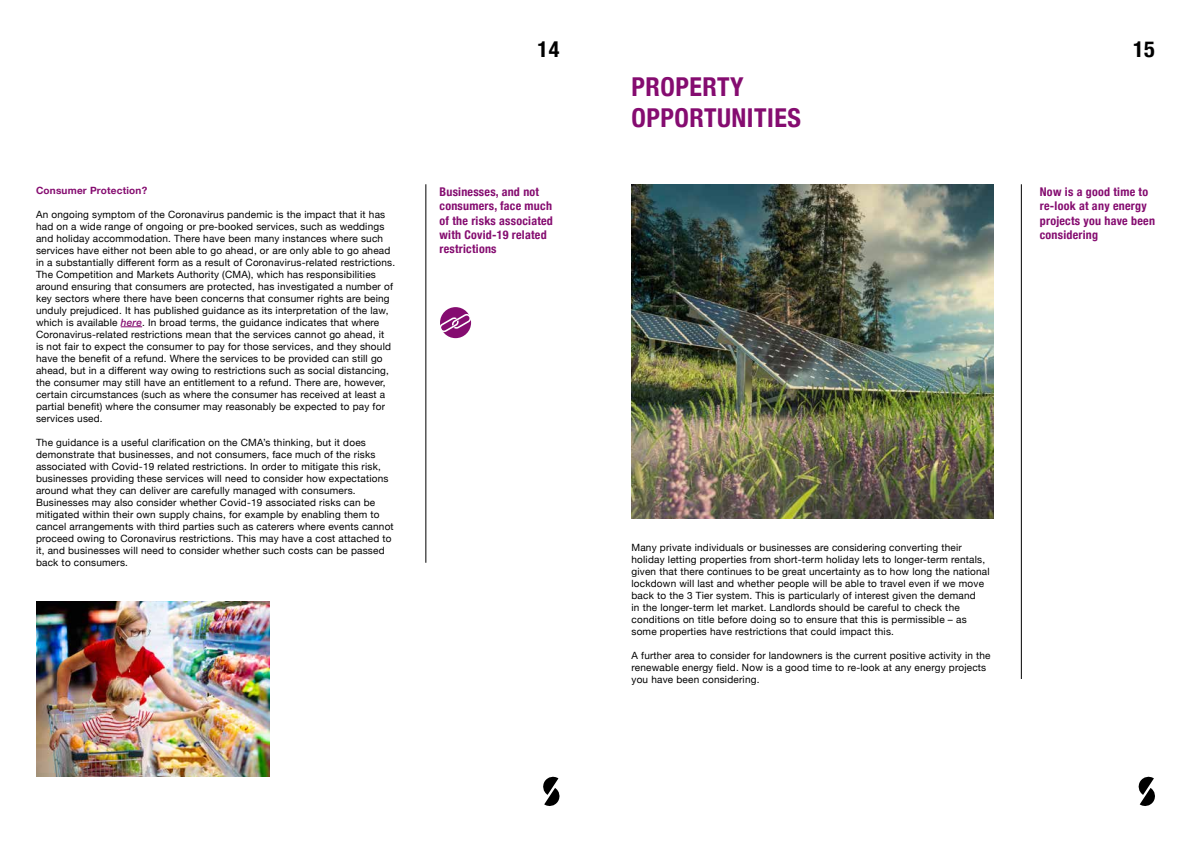
<style>
.page{position:relative;width:1191px;height:842px;background:#fff}
.page>*{position:absolute;margin:0;border:0;box-sizing:border-box;transform-origin:0 0}
.t1{font:700 condensed 26px/31.2px "Helvetica Neue";letter-spacing:.02em;color:#850c70}
.t2{font:700 condensed 22.3px "Helvetica Neue";color:#000}
.t3{font:700 condensed 12px/14.4px "Helvetica Neue";letter-spacing:.02em;color:#850c70}
.t4{font:10px/12px "Helvetica Neue";letter-spacing:.02em;color:#000}
.t5{font:700 10px "Helvetica Neue";letter-spacing:.02em;color:#850c70}
.s1{font-weight:500;font-style:italic;color:#850c70}
</style>
<div class="page">
<svg style="left:121px;top:327px;width:21px;height:1px"></svg>
<hr style="left:425px;top:184px;width:1px;height:379px;background:#000">
<svg style="left:543px;top:776px;width:17px;height:30px"></svg>
<hr style="left:1020px;top:184px;width:1px;height:495px;background:#000">
<svg style="left:1138px;top:776px;width:17px;height:30px"></svg>
<img style="left:36px;top:601px;width:233px;height:176px">
<img style="left:631px;top:184px;width:362px;height:335px">
<div style="left:440px;top:307px;width:31px;height:31px;background:#850c70;border-radius:50%"></div>
<svg style="left:440px;top:314px;width:31px;height:18px"></svg>
<h2 class="t2" style="left:537px;top:31px;width:23px">14</h2>
<p class="t5" style="left:36px;top:183px;width:113px">Consumer Protection?</p>
<p class="t4" style="left:36px;top:209px;width:361px">An ongoing symptom of the Coronavirus pandemic is the impact that it has had on a wide range of ongoing or pre-booked services, such as weddings and holiday accommodation. There have been many instances where such services have either not been able to go ahead, or are only able to go ahead in a substantially different form as a result of Coronavirus-related restrictions.<br>The Competition and Markets Authority (CMA), which has responsibilities around ensuring that consumers are protected, has investigated a number of key sectors where there have been concerns that consumer rights are being unduly prejudiced. It has published guidance as its interpretation of the law, which is available <span class="s1">here</span>. In broad terms, the guidance indicates that where Coronavirus-related restrictions mean that the services cannot go ahead, it<br>is not fair to expect the consumer to pay for those services, and they should have the benefit of a refund. Where the services to be provided can still go ahead, but in a different way owing to restrictions such as social distancing, the consumer may still have an entitlement to a refund. There are, however, certain circumstances (such as where the consumer has received at least a partial benefit) where the consumer may reasonably be expected to pay for services used.</p>
<p class="t4" style="left:36px;top:437px;width:359px">The guidance is a useful clarification on the CMA’s thinking, but it does demonstrate that businesses, and not consumers, face much of the risks associated with Covid-19 related restrictions. In order to mitigate this risk, businesses providing these services will need to consider how expectations around what they can deliver are carefully managed with consumers.<br>Businesses may also consider whether Covid-19 associated risks can be mitigated within their own supply chains, for example by enabling them to cancel arrangements with third parties such as caterers where events cannot proceed owing to Coronavirus restrictions. This may have a cost attached to it, and businesses will need to consider whether such costs can be passed back to consumers.</p>
<p class="t3" style="left:439px;top:183px;width:115px">Businesses, and not consumers, face much of the risks associated with Covid-19 related restrictions</p>
<h1 class="t1" style="left:631px;top:69px;width:171px">PROPERTY<br>OPPORTUNITIES</h1>
<h2 class="t2" style="left:1133px;top:31px;width:23px">15</h2>
<p class="t3" style="left:1039px;top:183px;width:117px">Now is a good time to re-look at any energy projects you have been considering</p>
<p class="t4" style="left:631px;top:542px;width:360px">Many private individuals or businesses are considering converting their holiday letting properties from short-term holiday lets to longer-term rentals, given that there continues to be great uncertainty as to how long the national lockdown will last and whether people will be able to travel even if we move back to the 3 Tier system. This is particularly of interest given the demand<br>in the longer-term let market. Landlords should be careful to check the conditions on title before doing so to ensure that this is permissible – as some properties have restrictions that could impact this.</p>
<p class="t4" style="left:631px;top:650px;width:361px">A further area to consider for landowners is the current positive activity in the renewable energy field. Now is a good time to re-look at any energy projects you have been considering.</p>
</div>
